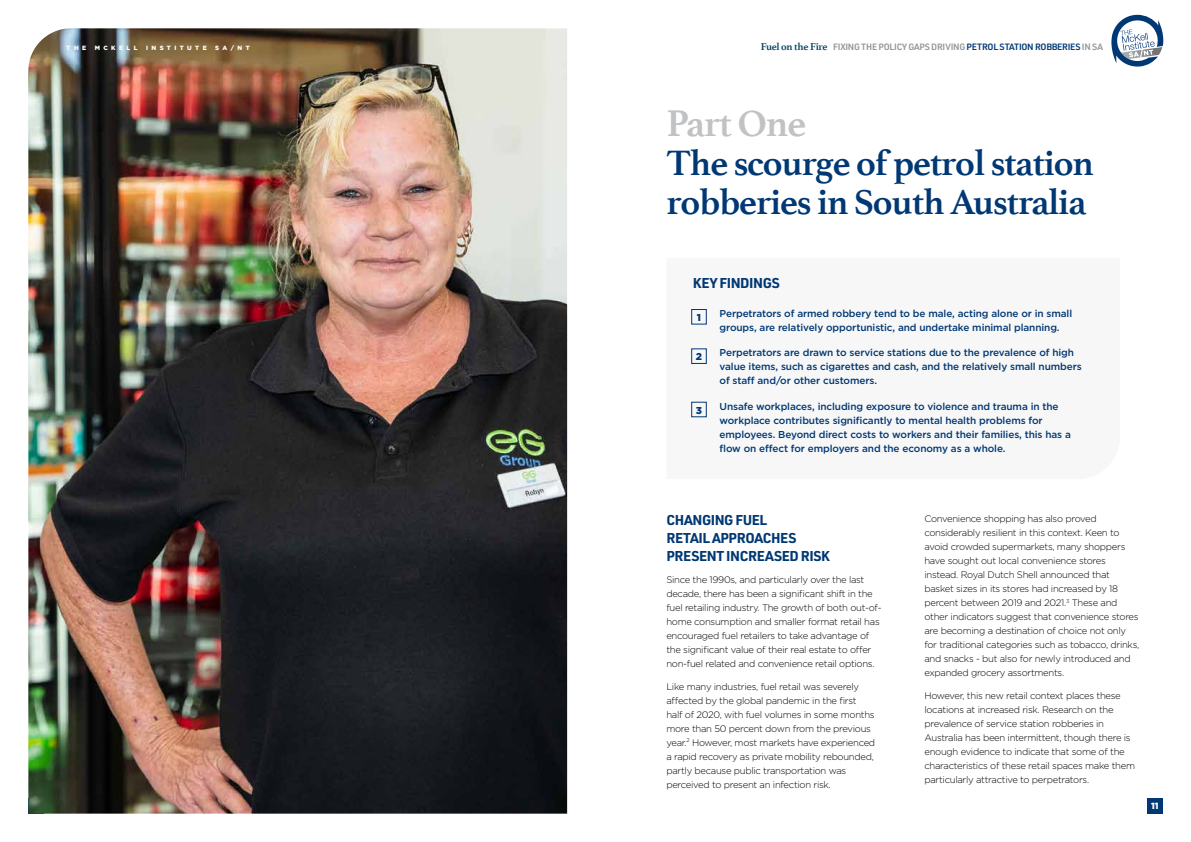
<style>
.page{position:relative;width:1191px;height:842px;background:#fff}
.page>*{position:absolute;margin:0;border:0;box-sizing:border-box;transform-origin:0 0}
.t1{font:700 39px "Athelas";letter-spacing:-.03em;color:#c0c2c4}
.t2{font:700 37px/39px "Athelas";letter-spacing:-.03em;color:#003874}
.t3{font:700 14px/18px "URWDIN";letter-spacing:-.03em;color:#003874}
.t4{font:500 10px/14px "Gotham";letter-spacing:-.01em;color:#003874}
.t5{font:900 10px "Gotham";color:#003874}
.t6{font:300 9.5px/14px "Gotham";letter-spacing:-.03em;color:#000}
.t7{font:600 9px "URWDIN";letter-spacing:-.03em;color:#939598}
.t8{font:900 9px "Gotham";color:#fff}
.t9{font:900 6.1px "Gotham";letter-spacing:.56em;color:#fff}
.s1{font-family:"Athelas";font-weight:700;font-size:10.5px;color:#003f60}
.s2{color:#003874}
</style>
<div class="page">
<div style="left:1147px;top:798px;width:15px;height:16px;background:#003874"></div>
<svg style="left:1111px;top:15px;width:52px;height:52px"></svg>
<img style="left:28px;top:28px;width:539px;height:786px">
<div style="left:691px;top:309px;width:16px;height:16px;border:1px solid #003874"></div>
<div style="left:691px;top:348px;width:16px;height:16px;border:1px solid #003874"></div>
<div style="left:691px;top:402px;width:16px;height:15px;border:1px solid #003874"></div>
<p class="t9" style="left:67px;top:43px;width:21px">THE</p>
<p class="t9" style="left:95px;top:43px;width:44px">MCKELL</p>
<p class="t9" style="left:146px;top:43px;width:62px">INSTITUTE</p>
<p class="t9" style="left:215px;top:43px;width:36px">SA/NT</p>
<p class="t7" style="left:760px;top:41px;width:344px"><span class="s1">Fuel on the Fire</span> FIXING THE POLICY GAPS DRIVING <span class="s2">PETROL STATION ROBBERIES</span> IN SA</p>
<h1 class="t1" style="left:666px;top:92px;width:141px">Part One</h1>
<h2 class="t2" style="left:666px;top:143px;width:429px">The scourge of petrol station robberies in South Australia</h2>
<h3 class="t3" style="left:693px;top:273px;width:88px">KEY FINDINGS</h3>
<p class="t5" style="left:697px;top:310px;width:6px">1</p>
<p class="t4" style="left:719px;top:306px;width:354px">Perpetrators of armed robbery tend to be male, acting alone or in small groups, are relatively opportunistic, and undertake minimal planning.</p>
<p class="t5" style="left:696px;top:350px;width:8px">2</p>
<p class="t4" style="left:719px;top:346px;width:364px">Perpetrators are drawn to service stations due to the prevalence of high value items, such as cigarettes and cash, and the relatively small numbers of staff and/or other customers.</p>
<p class="t5" style="left:696px;top:403px;width:8px">3</p>
<p class="t4" style="left:719px;top:399px;width:353px">Unsafe workplaces, including exposure to violence and trauma in the workplace contributes significantly to mental health problems for employees. Beyond direct costs to workers and their families, this has a flow on effect for employers and the economy as a whole.</p>
<h3 class="t3" style="left:666px;top:510px;width:165px">CHANGING FUEL<br>RETAIL APPROACHES<br>PRESENT INCREASED RISK</h3>
<p class="t6" style="left:666px;top:572px;width:217px">Since the 1990s, and particularly over the last decade, there has been a significant shift in the fuel retailing industry. The growth of both out-of&shy;home consumption and smaller format retail has encouraged fuel retailers to take advantage of the significant value of their real estate to offer non-fuel related and convenience retail options.</p>
<p class="t6" style="left:666px;top:679px;width:210px">Like many industries, fuel retail was severely affected by the global pandemic in the first<br>half of 2020, with fuel volumes in some months more than 50 percent down from the previous year.<sup>2</sup> However, most markets have experienced a rapid recovery as private mobility rebounded, partly because public transportation was perceived to present an infection risk.</p>
<p class="t6" style="left:924px;top:511px;width:216px">Convenience shopping has also proved considerably resilient in this context. Keen to avoid crowded supermarkets, many shoppers have sought out local convenience stores instead. Royal Dutch Shell announced that basket sizes in its stores had increased by 18 percent between 2019 and 2021.<sup>3</sup> These and other indicators suggest that convenience stores are becoming a destination of choice not only for traditional categories such as tobacco, drinks, and snacks - but also for newly introduced and expanded grocery assortments.</p>
<p class="t6" style="left:924px;top:688px;width:212px">However, this new retail context places these locations at increased risk. Research on the prevalence of service station robberies in Australia has been intermittent, though there is enough evidence to indicate that some of the characteristics of these retail spaces make them particularly attractive to perpetrators.</p>
<p class="t8" style="left:1151px;top:800px;width:9px">11</p>
</div>
